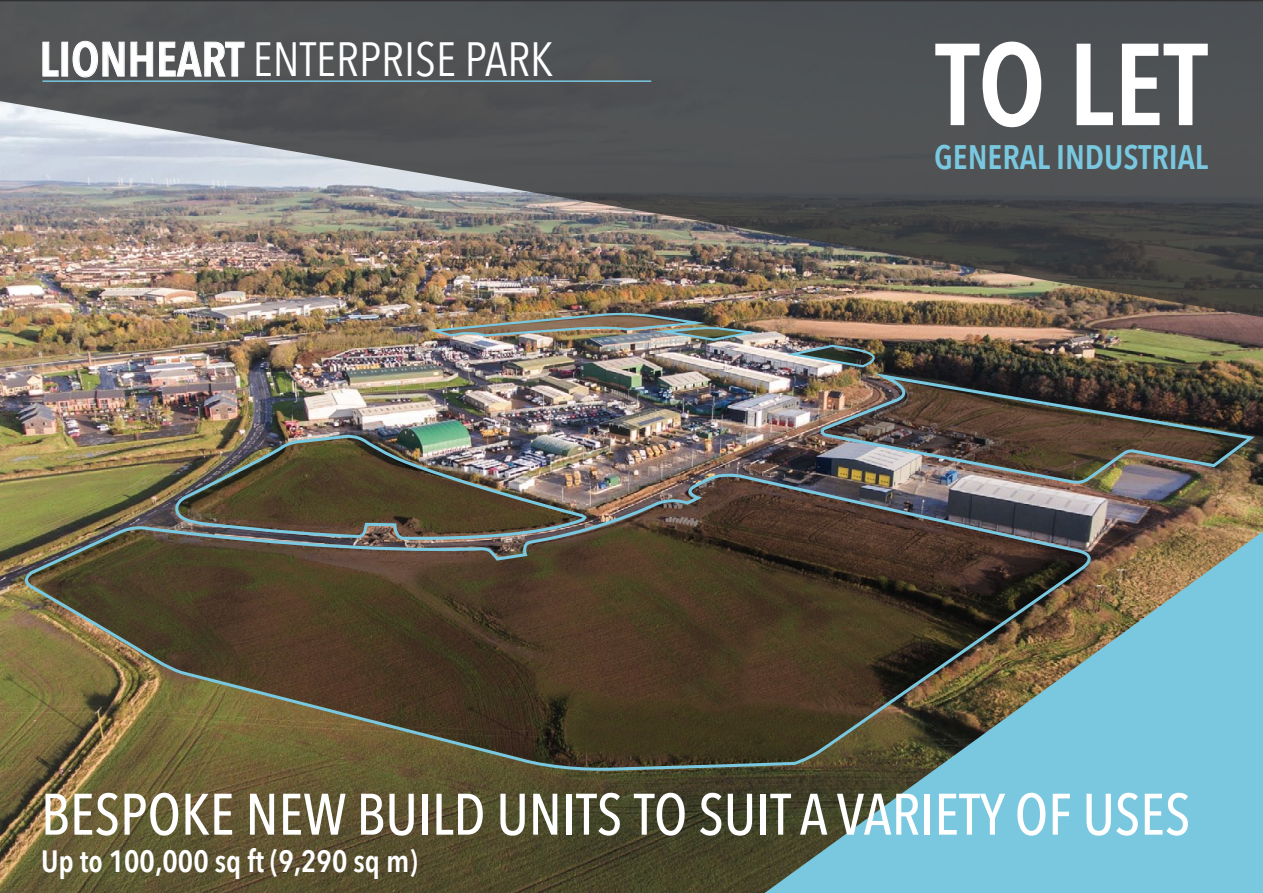
<style>
.page{position:relative;width:1263px;height:893px;background:#fff}
.page>*{position:absolute;margin:0;border:0;box-sizing:border-box;transform-origin:0 0}
.t1{font:600 115.05px "Avenir Next Condensed";color:#fff}
.t2{font:500 57.9px "Avenir Next Condensed";color:#fff}
.t3{font:48px "Avenir Next Condensed";color:#fff}
.t4{font:600 33.9px "Avenir Next Condensed";color:#79c8e0}
.t5{font:600 30.75px "Avenir Next Condensed";color:#fff}
.s1{font-weight:600}
</style>
<div class="page">
<img style="left:0;top:320px;width:1263px;height:573px">
<img style="left:0;top:0;width:1263px;height:320px">
<svg style="left:765px;top:531px;width:498px;height:362px;background:#75b1be"></svg>
<svg style="left:43px;top:42px;width:16px;height:35px"></svg>
<div style="left:62px;top:42px;width:6px;height:34px;border:1px solid #fff"></div>
<svg style="left:73px;top:41px;width:52px;height:36px;background:#717274"></svg>
<svg style="left:131px;top:42px;width:22px;height:35px"></svg>
<svg style="left:159px;top:42px;width:85px;height:35px;background:#727374"></svg>
<hr style="left:43px;top:80px;width:608px;height:2px;background:#79c8e0">
<img style="left:16px;top:467px;width:1088px;height:306px">
<img style="left:433px;top:312px;width:320px;height:30px">
<img style="left:781px;top:344px;width:113px;height:25px">
<img style="left:821px;top:369px;width:437px;height:116px">
<img style="left:171px;top:435px;width:422px;height:106px">
<p class="t3" style="left:40px;top:18px;width:515px"><span class="s1">LIONHEART</span> ENTERPRISE PARK</p>
<h1 class="t1" style="left:935px;top:-15px;width:273px">TO LET</h1>
<p class="t4" style="left:934px;top:128px;width:275px">GENERAL INDUSTRIAL</p>
<p class="t2" style="left:41px;top:779px;width:1151px">BESPOKE NEW BUILD UNITS TO SUIT A VARIETY OF USES</p>
<p class="t5" style="left:41px;top:834px;width:378px">Up to 100,000 sq ft (9,290 sq m)</p>
</div>
